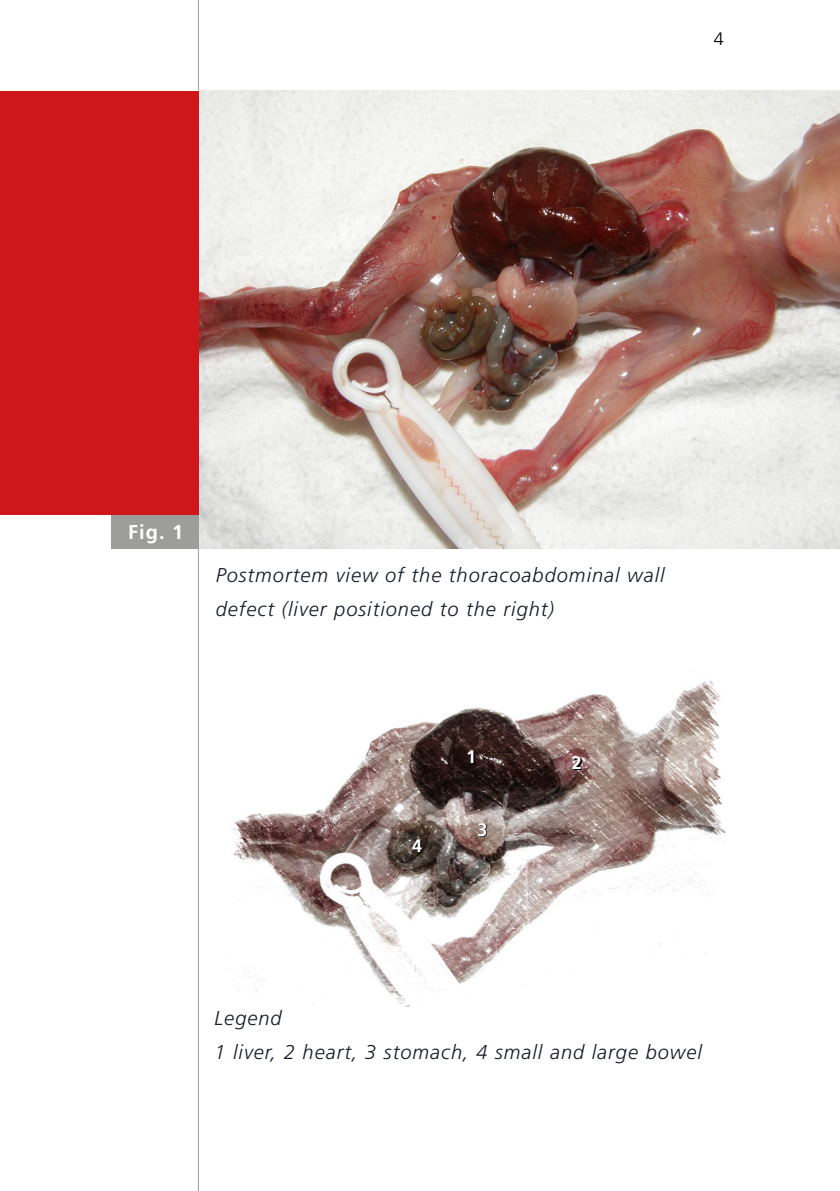
<style>
.page{position:relative;width:840px;height:1191px;background:#fff}
.page>*{position:absolute;margin:0;border:0;box-sizing:border-box;transform-origin:0 0}
.t1{font:italic 300 20px/34px "Frutiger LT Std";letter-spacing:.05em;color:#161b2b}
.t2{font:700 20px "Frutiger LT Std";color:#fff}
.t3{font:700 18px "Frutiger LT Std";color:#fff}
.t4{font:300 18px "Frutiger LT Std";color:#000}
</style>
<div class="page">
<hr style="left:198px;top:0;width:1px;height:1191px;background:#9d9d9c">
<img style="left:198px;top:91px;width:641px;height:457px">
<img style="left:233px;top:680px;width:493px;height:326px">
<div style="left:111px;top:514px;width:87px;height:34px;background:#9d9d9c"></div>
<div style="left:0;top:91px;width:198px;height:423px;background:#cd171a"></div>
<svg style="left:468px;top:751px;width:6px;height:13px"></svg>
<svg style="left:573px;top:757px;width:8px;height:13px"></svg>
<svg style="left:478px;top:824px;width:9px;height:12px"></svg>
<svg style="left:413px;top:839px;width:10px;height:13px"></svg>
<p class="t4" style="left:713px;top:28px;width:12px">4</p>
<p class="t2" style="left:128px;top:520px;width:57px">Fig. 1</p>
<p class="t1" style="left:215px;top:559px;width:450px">Postmortem view of the thoracoabdominal wall defect (liver positioned to the right)</p>
<p class="t3" style="left:412px;top:835px;width:12px">4</p>
<p class="t3" style="left:466px;top:746px;width:12px">1</p>
<p class="t3" style="left:571px;top:752px;width:12px">2</p>
<p class="t3" style="left:477px;top:819px;width:12px">3</p>
<p class="t1" style="left:214px;top:1001px;width:489px">Legend<br>1 liver, 2 heart, 3 stomach, 4 small and large bowel</p>
</div>
